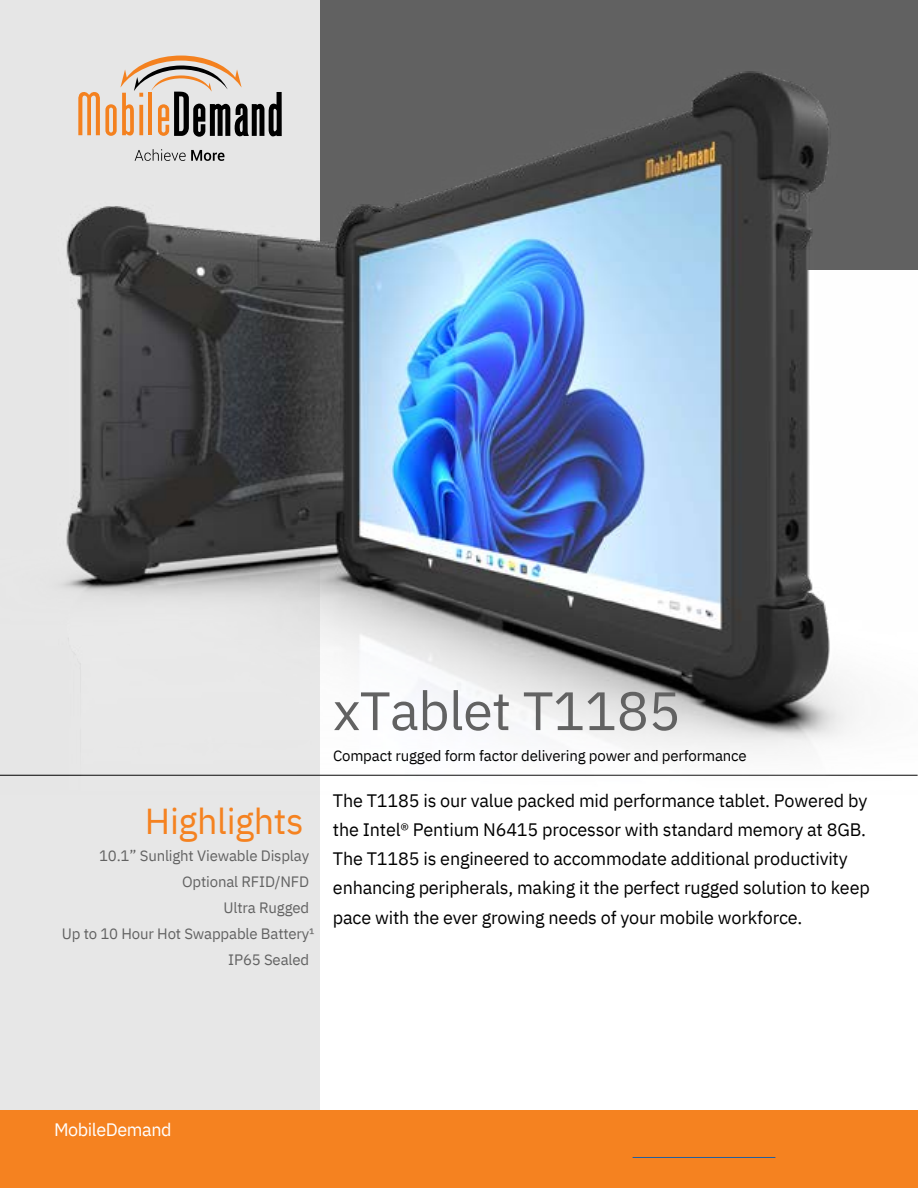
<style>
.page{position:relative;width:918px;height:1188px;background:#fff}
.page>*{position:absolute;margin:0;border:0;box-sizing:border-box;transform-origin:0 0}
.t1{font:54px "IBM Plex Sans";letter-spacing:-.01em;color:#626262}
.t2{font:36px "IBM Plex Sans";letter-spacing:-.01em;color:#f58220}
.t3{font:18px/29.2px "IBM Plex Sans";letter-spacing:-.01em;color:#000}
.t4{font:18px "IBM Plex Sans";letter-spacing:-.025em;color:#fff}
.t5{font:15px "IBM Plex Sans";letter-spacing:-.01em;color:#626262}
.t6{font:15px "IBM Plex Sans";letter-spacing:-.01em;color:#000}
</style>
<div class="page">
<div style="left:0;top:0;width:320px;height:1188px;background:#e7e7e7"></div>
<div style="left:0;top:1110px;width:918px;height:78px;background:#f58220"></div>
<hr style="left:633px;top:1157px;width:142px;height:1px;background:#215e9e">
<img style="left:0;top:0;width:918px;height:776px">
<h2 class="t2" style="left:145px;top:797px;width:160px">Highlights</h2>
<p class="t5" style="left:99px;top:846px;width:212px">10.1” Sunlight Viewable Display</p>
<p class="t5" style="left:182px;top:872px;width:129px">Optional RFID/NFD</p>
<p class="t5" style="left:224px;top:898px;width:87px">Ultra Rugged</p>
<p class="t5" style="left:62px;top:923px;width:254px">Up to 10 Hour Hot Swappable Battery¹</p>
<p class="t5" style="left:228px;top:949px;width:82px">IP65 Sealed</p>
<h1 class="t1" style="left:333px;top:675px;width:349px">xTablet T1185</h1>
<p class="t6" style="left:333px;top:746px;width:415px">Compact rugged form factor delivering power and performance</p>
<p class="t3" style="left:333px;top:785px;width:538px">The T1185 is our value packed mid performance tablet. Powered by the Intel® Pentium N6415 processor with standard memory at 8GB.<br>The T1185 is engineered to accommodate additional productivity enhancing peripherals, making it the perfect rugged solution to keep pace with the ever growing needs of your mobile workforce.</p>
<p class="t4" style="left:54px;top:1118px;width:119px">MobileDemand</p>
</div>
